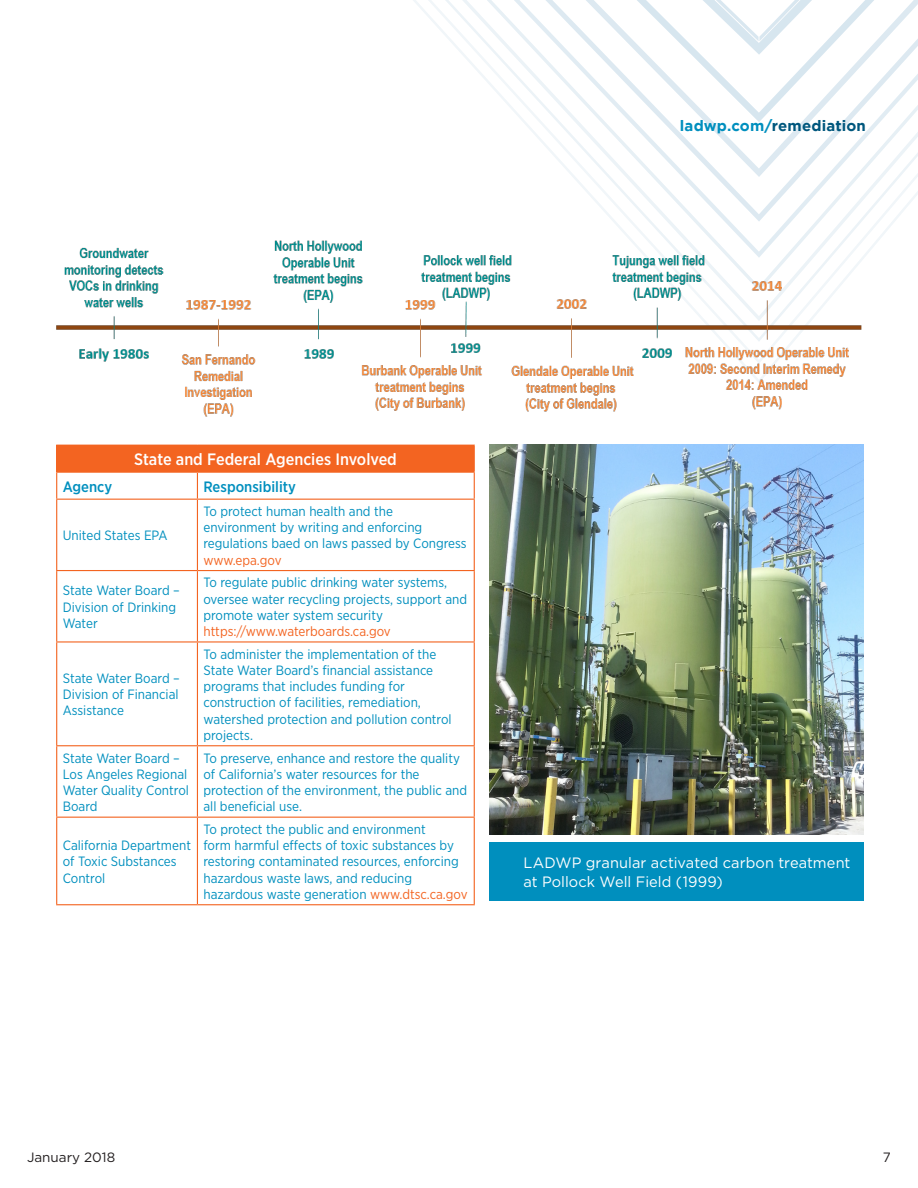
<style>
.page{position:relative;width:918px;height:1188px;background:#fff}
.page>*{position:absolute;margin:0;border:0;box-sizing:border-box;transform-origin:0 0}
.t1{font:500 16.5px "Gotham Narrow";color:#fff}
.t2{font:15px/19.5px "Gotham";letter-spacing:.005em;color:#fff}
.t3{font:700 15px "Gotham";letter-spacing:.01em;color:#00577d}
.t4{font:500 15px "Gotham Narrow";color:#008fbe}
.t5{font:13.5px/16.2px "Gotham Narrow";color:#008fbe}
.t6{font:13.5px "Gotham Narrow";color:#f36421}
.t7{font:13.5px "Gotham";color:#231f20}
.s1{color:#008fbe}
.s2{color:#f36421}
</style>
<div class="page">
<svg style="left:413px;top:0;width:505px;height:258px"></svg>
<svg style="left:450px;top:0;width:468px;height:55px"></svg>
<img style="left:490px;top:464px;width:374px;height:371px">
<img style="left:56px;top:233px;width:808px;height:231px">
<div style="left:490px;top:842px;width:374px;height:59px;background:#008fbe"></div>
<div style="left:57px;top:445px;width:417px;height:27px;background:#f36421"></div>
<hr style="left:56px;top:445px;width:141px;height:1px;background:#f36421">
<hr style="left:197px;top:445px;width:278px;height:1px;background:#f36421">
<hr style="left:56px;top:472px;width:141px;height:1px;background:#f36421">
<svg style="left:56px;top:446px;width:1px;height:53px"></svg>
<hr style="left:197px;top:472px;width:278px;height:1px;background:#f36421">
<svg style="left:197px;top:473px;width:1px;height:26px"></svg>
<svg style="left:474px;top:446px;width:1px;height:53px"></svg>
<hr style="left:56px;top:499px;width:141px;height:1px;background:#f36421">
<hr style="left:56px;top:500px;width:1px;height:70px;background:#f36421">
<hr style="left:197px;top:499px;width:278px;height:1px;background:#f36421">
<hr style="left:197px;top:500px;width:1px;height:70px;background:#f36421">
<hr style="left:474px;top:500px;width:1px;height:70px;background:#f36421">
<hr style="left:56px;top:570px;width:141px;height:1px;background:#f36421">
<hr style="left:56px;top:571px;width:1px;height:70px;background:#f36421">
<hr style="left:197px;top:570px;width:278px;height:1px;background:#f36421">
<hr style="left:197px;top:571px;width:1px;height:70px;background:#f36421">
<hr style="left:474px;top:571px;width:1px;height:70px;background:#f36421">
<hr style="left:56px;top:818px;width:1px;height:86px;background:#f36421">
<hr style="left:197px;top:818px;width:1px;height:86px;background:#f36421">
<hr style="left:474px;top:818px;width:1px;height:86px;background:#f36421">
<hr style="left:56px;top:904px;width:141px;height:1px;background:#f36421">
<hr style="left:197px;top:904px;width:278px;height:1px;background:#f36421">
<hr style="left:56px;top:641px;width:141px;height:2px;background:#f36421">
<hr style="left:56px;top:643px;width:1px;height:102px;background:#f36421">
<hr style="left:197px;top:641px;width:278px;height:2px;background:#f36421">
<hr style="left:197px;top:643px;width:1px;height:102px;background:#f36421">
<hr style="left:474px;top:643px;width:1px;height:102px;background:#f36421">
<hr style="left:56px;top:745px;width:141px;height:1px;background:#f36421">
<hr style="left:56px;top:746px;width:1px;height:71px;background:#f36421">
<hr style="left:197px;top:745px;width:278px;height:1px;background:#f36421">
<hr style="left:197px;top:746px;width:1px;height:71px;background:#f36421">
<hr style="left:474px;top:746px;width:1px;height:71px;background:#f36421">
<hr style="left:56px;top:817px;width:141px;height:1px;background:#f36421">
<hr style="left:197px;top:817px;width:278px;height:1px;background:#f36421">
<p class="t3" style="left:680px;top:117px;width:187px"><span class="s1">ladwp.com/</span>remediation</p>
<p class="t1" style="left:134px;top:449px;width:264px">State and Federal Agencies Involved</p>
<p class="t4" style="left:63px;top:477px;width:51px">Agency</p>
<p class="t4" style="left:203px;top:477px;width:94px">Responsibility</p>
<p class="t5" style="left:63px;top:527px;width:106px">United States EPA</p>
<p class="t5" style="left:203px;top:503px;width:265px">To protect human health and the environment by writing and enforcing regulations baed on laws passed by Congress</p>
<p class="t6" style="left:203px;top:551px;width:80px">www.epa.gov</p>
<p class="t5" style="left:63px;top:582px;width:119px">State Water Board –<br>Division of Drinking<br>Water</p>
<p class="t5" style="left:203px;top:574px;width:265px">To regulate public drinking water systems, oversee water recycling projects, support and promote water system security</p>
<p class="t6" style="left:203px;top:623px;width:189px">https://www.waterboards.ca.gov</p>
<p class="t5" style="left:63px;top:670px;width:119px;text-align:justify">State Water Board – Division of Financial Assistance</p>
<p class="t5" style="left:203px;top:646px;width:250px">To administer the implementation of the State Water Board’s financial assistance programs that includes funding for construction of facilities, remediation, watershed protection and pollution control projects.</p>
<p class="t5" style="left:63px;top:749px;width:128px">State Water Board –<br>Los Angeles Regional<br>Water Quality Control<br>Board</p>
<p class="t5" style="left:203px;top:749px;width:265px">To preserve, enhance and restore the quality of California’s water resources for the protection of the environment, the public and all beneficial use.</p>
<p class="t5" style="left:63px;top:837px;width:130px">California Department of Toxic Substances<br>Control</p>
<p class="t5" style="left:203px;top:821px;width:266px">To protect the public and environment<br>form harmful effects of toxic substances by restoring contaminated resources, enforcing hazardous waste laws, and reducing hazardous waste generation <span class="s2">www.dtsc.ca.gov</span></p>
<p class="t2" style="left:523px;top:853px;width:329px">LADWP granular activated carbon treatment at Pollock Well Field (1999)</p>
<p class="t7" style="left:27px;top:1148px;width:90px">January 2018</p>
<p class="t7" style="left:883px;top:1148px;width:10px">7</p>
</div>
